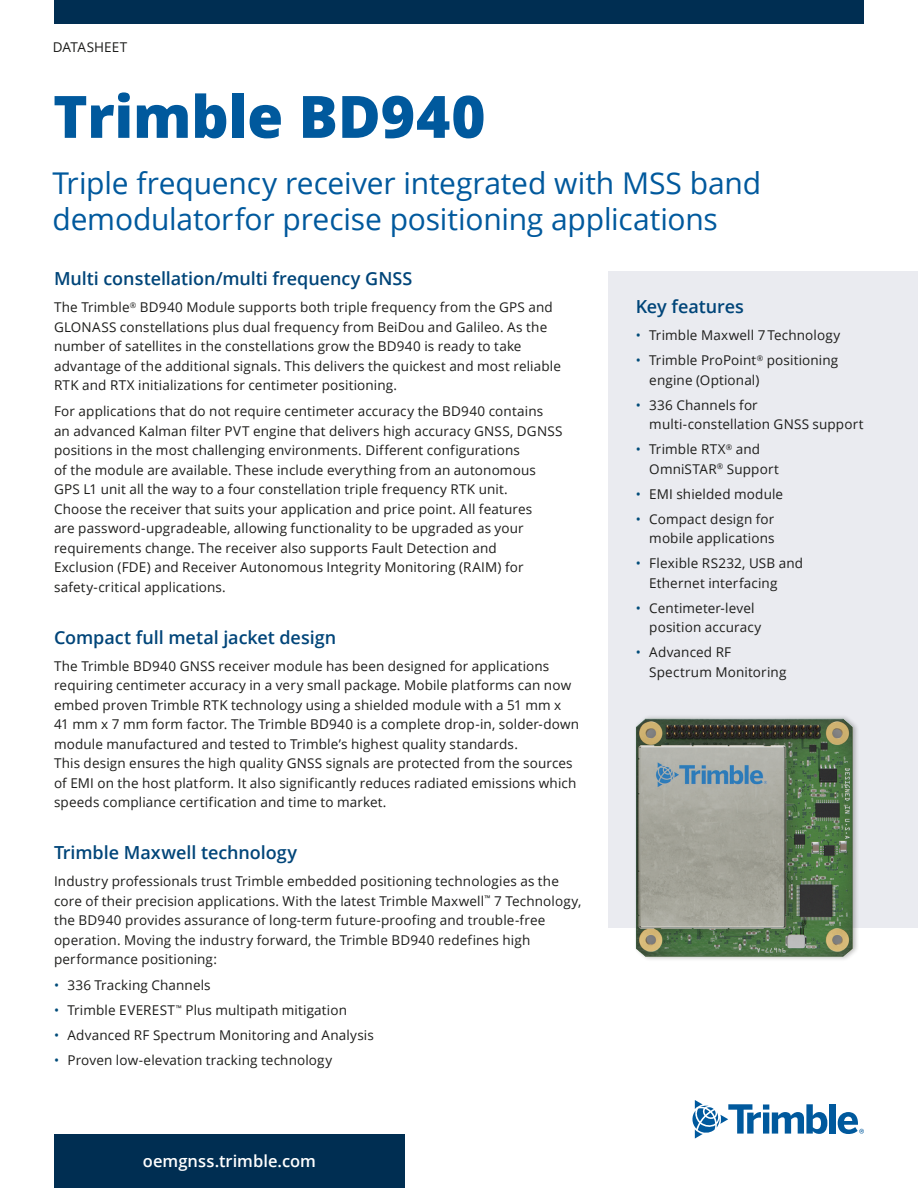
<style>
.page{position:relative;width:918px;height:1188px;background:#fff}
.page>*{position:absolute;margin:0;border:0;box-sizing:border-box;transform-origin:0 0}
.t1{font:800 58.5px "Open Sans";letter-spacing:-.005em;color:#00599d}
.t2{font:30px/36px "Open Sans";letter-spacing:-.005em;color:#00599d}
.t3{font:600 18px "Open Sans";letter-spacing:-.005em;color:#004579}
.t4{font:600 16.5px "Open Sans";letter-spacing:.005em;color:#fff}
.t5{font:13.5px/19.5px "Open Sans";letter-spacing:.01em;color:#1d1d1b}
.s1{color:#004b79}
</style>
<div class="page">
<div style="left:608px;top:271px;width:310px;height:657px;background:#eaebf0"></div>
<div style="left:829px;top:1104px;width:7px;height:30px;background:#00599d"></div>
<svg style="left:838px;top:1112px;width:26px;height:22px"></svg>
<svg style="left:692px;top:1100px;width:135px;height:39px"></svg>
<img style="left:635px;top:716px;width:222px;height:244px">
<div style="left:54px;top:1134px;width:351px;height:54px;background:#002e52"></div>
<div style="left:54px;top:0;width:810px;height:24px;background:#002e52"></div>
<p class="t5" style="left:53px;top:37px;width:76px">DATASHEET</p>
<h1 class="t1" style="left:53px;top:72px;width:434px">Trimble BD940</h1>
<h2 class="t2" style="left:52px;top:164px;width:710px">Triple frequency receiver integrated with MSS band demodulatorfor precise positioning applications</h2>
<h3 class="t3" style="left:54px;top:266px;width:360px">Multi constellation/multi frequency GNSS</h3>
<p class="t5" style="left:54px;top:297px;width:508px">The Trimble<sup>®</sup> BD940 Module supports both triple frequency from the GPS and GLONASS constellations plus dual frequency from BeiDou and Galileo. As the number of satellites in the constellations grow the BD940 is ready to take advantage of the additional signals. This delivers the quickest and most reliable RTK and RTX initializations for centimeter positioning.</p>
<p class="t5" style="left:54px;top:401px;width:510px">For applications that do not require centimeter accuracy the BD940 contains an advanced Kalman filter PVT engine that delivers high accuracy GNSS, DGNSS positions in the most challenging environments. Different configurations<br>of the module are available. These include everything from an autonomous GPS L1 unit all the way to a four constellation triple frequency RTK unit.<br>Choose the receiver that suits your application and price point. All features<br>are password‑upgradeable, allowing functionality to be upgraded as your requirements change. The receiver also supports Fault Detection and<br>Exclusion (FDE) and Receiver Autonomous Integrity Monitoring (RAIM) for safety‑critical applications.</p>
<h3 class="t3" style="left:54px;top:625px;width:284px">Compact full metal jacket design</h3>
<p class="t5" style="left:54px;top:656px;width:527px">The Trimble BD940 GNSS receiver module has been designed for applications requiring centimeter accuracy in a very small package. Mobile platforms can now embed proven Trimble RTK technology using a shielded module with a 51 mm x 41 mm x 7 mm form factor. The Trimble BD940 is a complete drop‑in, solder‑down module manufactured and tested to Trimble’s highest quality standards.<br>This design ensures the high quality GNSS signals are protected from the sources of EMI on the host platform. It also significantly reduces radiated emissions which speeds compliance certification and time to market.</p>
<h3 class="t3" style="left:54px;top:840px;width:245px">Trimble Maxwell technology</h3>
<p class="t5" style="left:54px;top:871px;width:529px">Industry professionals trust Trimble embedded positioning technologies as the core of their precision applications. With the latest Trimble Maxwell<sup>™</sup> 7 Technology, the BD940 provides assurance of long-term future-proofing and trouble-free operation. Moving the industry forward, the Trimble BD940 redefines high performance positioning:</p>
<p class="t5" style="left:54px;top:975px;width:158px"><span class="s1">•</span> 336 Tracking Channels</p>
<p class="t5" style="left:54px;top:1000px;width:295px"><span class="s1">•</span> Trimble EVEREST<sup>™</sup> Plus multipath mitigation</p>
<p class="t5" style="left:54px;top:1025px;width:321px"><span class="s1">•</span> Advanced RF Spectrum Monitoring and Analysis</p>
<p class="t5" style="left:54px;top:1050px;width:280px"><span class="s1">•</span> Proven low-elevation tracking technology</p>
<h3 class="t3" style="left:636px;top:294px;width:110px">Key features</h3>
<p class="t5" style="left:636px;top:325px;width:206px"><span class="s1">•</span> Trimble Maxwell 7 Technology</p>
<p class="t5" style="left:649px;top:350px;width:190px;text-indent:-14px"><span class="s1">•</span> Trimble ProPoint<sup>®</sup> positioning engine (Optional)</p>
<p class="t5" style="left:649px;top:395px;width:216px;text-indent:-14px"><span class="s1">•</span> 336 Channels for multi‑constellation GNSS support</p>
<p class="t5" style="left:649px;top:439px;width:131px;text-indent:-13px"><span class="s1">•</span> Trimble RTX<sup>®</sup> and<br>OmniSTAR<sup>®</sup> Support</p>
<p class="t5" style="left:636px;top:484px;width:149px"><span class="s1">•</span> EMI shielded module</p>
<p class="t5" style="left:636px;top:509px;width:140px;text-align:right"><span class="s1">•</span> Compact design for mobile applications</p>
<p class="t5" style="left:649px;top:553px;width:155px;text-indent:-14px"><span class="s1">•</span> Flexible RS232, USB and<br>Ethernet interfacing</p>
<p class="t5" style="left:649px;top:598px;width:113px;text-indent:-14px"><span class="s1">•</span> Centimeter-level position accuracy</p>
<p class="t5" style="left:649px;top:642px;width:139px;text-indent:-14px"><span class="s1">•</span> Advanced RF<br>Spectrum Monitoring</p>
<p class="t4" style="left:143px;top:1150px;width:175px">oemgnss.trimble.com</p>
</div>
